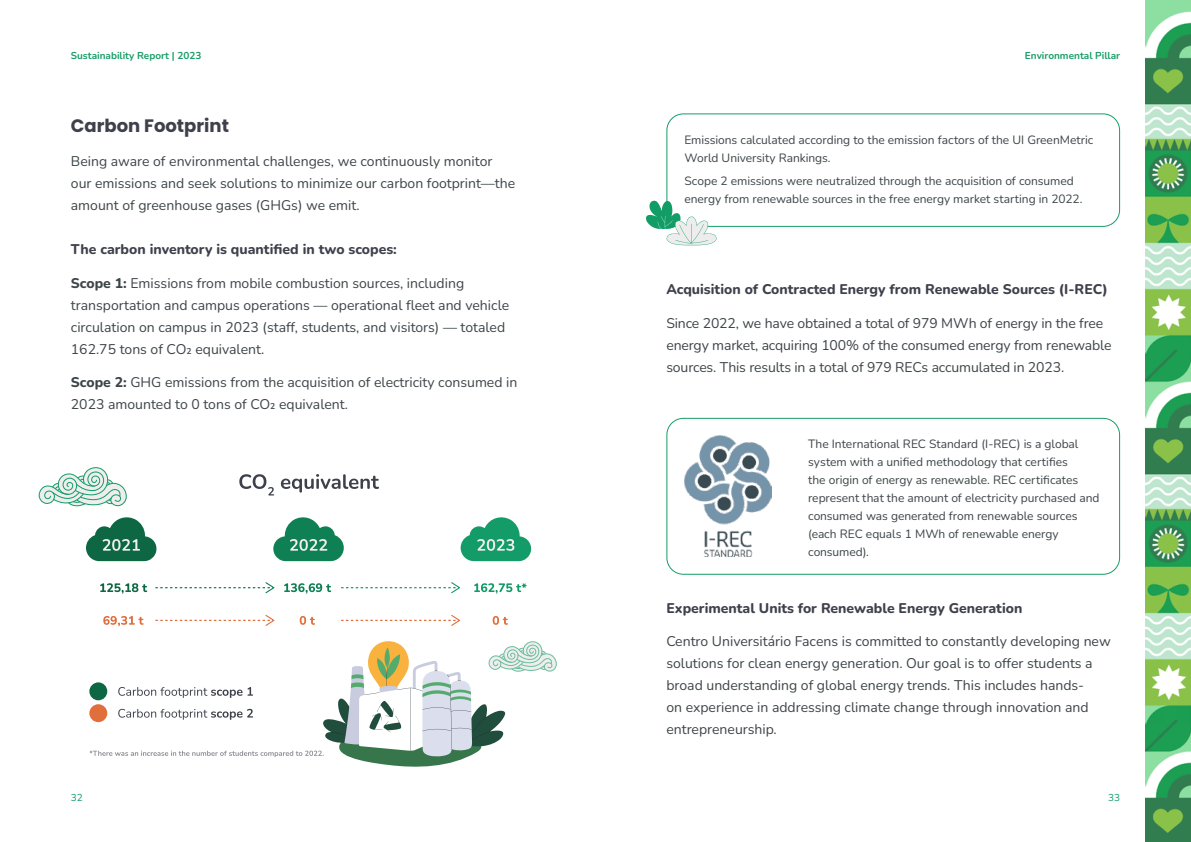
<style>
.page{position:relative;width:1191px;height:842px;background:#fff}
.page>*{position:absolute;margin:0;border:0;box-sizing:border-box;transform-origin:0 0}
.t1{font:700 18px "Poppins";color:#3e404b}
.t2{font:14px/22px "Nunito";color:#3d4548}
.t3{font:800 14px "Nunito";color:#3e404b}
.t4{font:12px/18px "Nunito";letter-spacing:-.005em;color:#3d4548}
.t5{font:700 10px "Nunito";color:#179d68}
.t6{font:10px "Nunito";color:#179d68}
.s1{font-weight:800}
</style>
<div class="page">
<img style="left:1145px;top:0;width:46px;height:842px">
<svg style="left:239px;top:474px;width:35px;height:21px"></svg>
<svg style="left:281px;top:474px;width:98px;height:19px"></svg>
<svg style="left:273px;top:517px;width:71px;height:44px"></svg>
<svg style="left:460px;top:517px;width:72px;height:44px"></svg>
<svg style="left:100px;top:583px;width:47px;height:11px"></svg>
<svg style="left:103px;top:616px;width:40px;height:10px"></svg>
<svg style="left:284px;top:583px;width:47px;height:11px"></svg>
<svg style="left:300px;top:616px;width:15px;height:9px"></svg>
<svg style="left:474px;top:583px;width:52px;height:11px"></svg>
<svg style="left:492px;top:616px;width:16px;height:9px"></svg>
<svg style="left:155px;top:582px;width:119px;height:11px"></svg>
<svg style="left:341px;top:582px;width:119px;height:11px"></svg>
<svg style="left:155px;top:615px;width:119px;height:11px"></svg>
<svg style="left:341px;top:615px;width:119px;height:11px"></svg>
<svg style="left:90px;top:641px;width:466px;height:126px"></svg>
<svg style="left:39px;top:468px;width:118px;height:93px"></svg>
<div style="left:666px;top:113px;width:454px;height:114px;border:1px solid #179d68;border-radius:17px"></div>
<svg style="left:646px;top:200px;width:71px;height:45px"></svg>
<img style="left:684px;top:436px;width:87px;height:121px">
<div style="left:666px;top:418px;width:454px;height:157px;border:1px solid #179d68;border-radius:17px"></div>
<p class="t5" style="left:71px;top:48px;width:132px">Sustainability Report | 2023</p>
<p class="t5" style="left:1025px;top:48px;width:97px">Environmental Pillar</p>
<p class="t1" style="left:71px;top:116px;width:160px">Carbon Footprint</p>
<p class="t2" style="left:71px;top:149px;width:446px">Being aware of environmental challenges, we continuously monitor our emissions and seek solutions to minimize our carbon footprint—the amount of greenhouse gases (GHGs) we emit.</p>
<p class="t3" style="left:71px;top:239px;width:327px">The carbon inventory is quantified in two scopes:</p>
<p class="t2" style="left:71px;top:271px;width:440px"><span class="s1">Scope 1:</span> Emissions from mobile combustion sources, including transportation and campus operations — operational fleet and vehicle circulation on campus in 2023 (staff, students, and visitors) — totaled 162.75 tons of CO₂ equivalent.</p>
<p class="t2" style="left:71px;top:371px;width:448px"><span class="s1">Scope 2:</span> GHG emissions from the acquisition of electricity consumed in<br>2023 amounted to 0 tons of CO₂ equivalent.</p>
<p class="t6" style="left:71px;top:791px;width:13px">32</p>
<p class="t4" style="left:684px;top:130px;width:410px">Emissions calculated according to the emission factors of the UI GreenMetric<br>World University Rankings.</p>
<p class="t4" style="left:684px;top:172px;width:399px">Scope 2 emissions were neutralized through the acquisition of consumed energy from renewable sources in the free energy market starting in 2022.</p>
<p class="t3" style="left:666px;top:280px;width:443px">Acquisition of Contracted Energy from Renewable Sources (I-REC)</p>
<p class="t2" style="left:666px;top:311px;width:447px">Since 2022, we have obtained a total of 979 MWh of energy in the free energy market, acquiring 100% of the consumed energy from renewable sources. This results in a total of 979 RECs accumulated in 2023.</p>
<p class="t4" style="left:808px;top:434px;width:293px">The International REC Standard (I-REC) is a global system with a unified methodology that certifies<br>the origin of energy as renewable. REC certificates represent that the amount of electricity purchased and consumed was generated from renewable sources (each REC equals 1 MWh of renewable energy consumed).</p>
<p class="t3" style="left:666px;top:598px;width:358px">Experimental Units for Renewable Energy Generation</p>
<p class="t2" style="left:666px;top:630px;width:446px">Centro Universitário Facens is committed to constantly developing new solutions for clean energy generation. Our goal is to offer students a broad understanding of global energy trends. This includes hands-<br>on experience in addressing climate change through innovation and entrepreneurship.</p>
<p class="t6" style="left:1108px;top:791px;width:13px">33</p>
</div>
